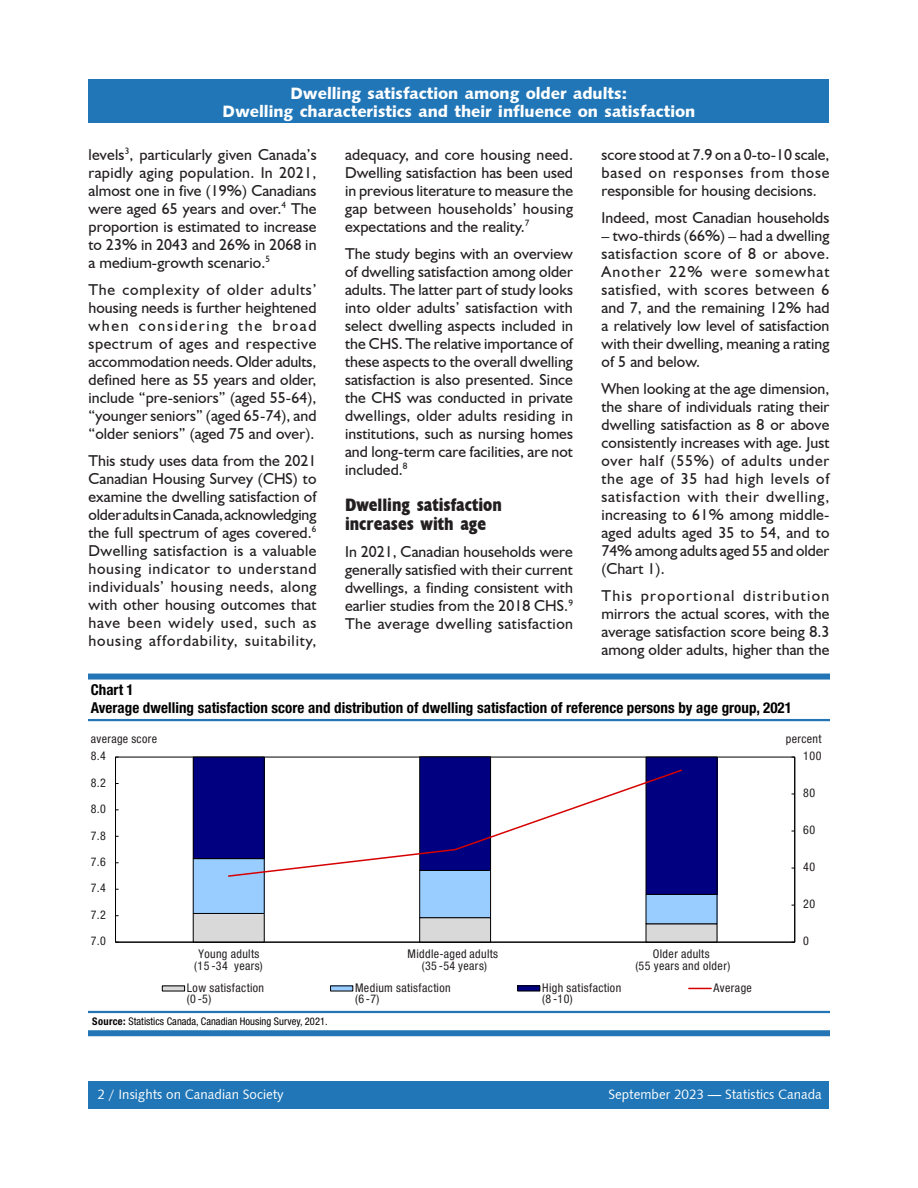
<style>
.page{position:relative;width:918px;height:1188px;background:#fff}
.page>*{position:absolute;margin:0;border:0;box-sizing:border-box;transform-origin:0 0}
.t1{font:700 condensed 18px/18.8px "Humanist 521 BT Xtra";color:#231f20}
.t2{font:16.5px/18px "Humanist 531 BT Black A";color:#fff;text-align:center}
.t3{font:15.75px/18px "Humanist 521 BT";letter-spacing:.005em;color:#231f20;text-align:justify}
.t4{font:700 condensed 15px/18px "Helvetica Neue LT Std";letter-spacing:.005em;color:#000}
.t5{font:13.5px "Humanist 531 BT Roman A";color:#fff}
.t6{font:condensed 12px/12.8px "Helvetica Neue LT Std";letter-spacing:.035em;color:#231f20;text-align:center}
.t7{font:condensed 10.5px "Helvetica Neue LT Std";letter-spacing:.005em;color:#000}
.s1{font-weight:700}
</style>
<div class="page">
<div style="left:88px;top:1081px;width:742px;height:27px;background:#2076b7"></div>
<div style="left:88px;top:80px;width:742px;height:43px;background:#2076b7"></div>
<div style="left:88px;top:674px;width:741px;height:6px;background:#2475b5"></div>
<hr style="left:88px;top:719px;width:741px;height:2px;background:#2475b5">
<div style="left:88px;top:1030px;width:741px;height:6px;background:#2475b5"></div>
<hr style="left:88px;top:1011px;width:741px;height:2px;background:#2475b5">
<div style="left:193px;top:913px;width:71px;height:29px;background:#d9d9d9"></div>
<div style="left:420px;top:918px;width:71px;height:24px;background:#d9d9d9"></div>
<div style="left:646px;top:924px;width:71px;height:18px;background:#d9d9d9"></div>
<div style="left:193px;top:913px;width:72px;height:30px;border:1px solid #000"></div>
<div style="left:419px;top:917px;width:72px;height:26px;border:1px solid #000"></div>
<div style="left:193px;top:859px;width:71px;height:54px;background:#9cf"></div>
<div style="left:420px;top:870px;width:71px;height:48px;background:#9cf"></div>
<div style="left:646px;top:894px;width:71px;height:30px;background:#9cf"></div>
<div style="left:193px;top:858px;width:72px;height:56px;border:1px solid #000"></div>
<div style="left:419px;top:870px;width:72px;height:48px;border:1px solid #000"></div>
<div style="left:193px;top:757px;width:71px;height:102px;background:#000080"></div>
<div style="left:420px;top:757px;width:71px;height:113px;background:#000080"></div>
<div style="left:646px;top:757px;width:71px;height:137px;background:#000080"></div>
<div style="left:193px;top:757px;width:72px;height:102px;border:1px solid #000"></div>
<div style="left:419px;top:756px;width:72px;height:115px;border:1px solid #000"></div>
<div style="left:646px;top:757px;width:71px;height:138px;border:1px solid #000"></div>
<hr style="left:794px;top:757px;width:1px;height:185px;background:#000">
<hr style="left:115px;top:757px;width:1px;height:185px;background:#000">
<hr style="left:116px;top:942px;width:679px;height:1px;background:#000">
<svg style="left:227px;top:768px;width:456px;height:110px"></svg>
<div style="left:162px;top:986px;width:23px;height:5px;background:#d9d9d9"></div>
<div style="left:331px;top:986px;width:22px;height:5px;background:#9cf"></div>
<div style="left:518px;top:986px;width:22px;height:5px;background:#000080"></div>
<svg style="left:689px;top:988px;width:22px;height:1px"></svg>
<p class="t2" style="left:221px;top:83px;width:477px">Education and earnings of Can dia -b rn Bl ck populations</p>
<p class="t2" style="left:223px;top:84px;width:474px">Dwelling satisfaction among older adults:<br>Dwelling characteristics and their influence on satisfaction</p>
<p class="t3" style="left:88px;top:145px;width:230px">levels<sup>3</sup>, particularly given Canada’s rapidly aging population. In 2021, almost one in five (19%) Canadians were aged 65 years and over.<sup>4</sup> The proportion is estimated to increase to 23% in 2043 and 26% in 2068 in a medium-growth scenario.<sup>5</sup></p>
<p class="t3" style="left:88px;top:280px;width:229px">The complexity of older adults’ housing needs is further heightened when considering the broad spectrum of ages and respective accommodation needs. Older adults, defined here as 55 years and older, include “pre-seniors” (aged 55-64), “younger seniors” (aged 65-74), and “older seniors” (aged 75 and over).</p>
<p class="t3" style="left:88px;top:451px;width:230px">This study uses data from the 2021<br>Canadian Housing Survey (CHS) to examine the dwelling satisfaction of older adults in Canada, acknowledging the full spectrum of ages covered.<sup>6<br></sup>Dwelling satisfaction is a valuable housing indicator to understand individuals’ housing needs, along with other housing outcomes that have been widely used, such as housing affordability, suitability,</p>
<p class="t3" style="left:602px;top:145px;width:230px">score stood at 7.9 on a 0-to-10 scale, based on responses from those responsible for housing decisions.</p>
<p class="t3" style="left:602px;top:208px;width:229px">Indeed, most Canadian households</p>
<p class="t3" style="left:602px;top:226px;width:230px">– two-thirds (66%) – had a dwelling satisfaction score of 8 or above.<br>Another 22% were somewhat satisfied, with scores between 6 and 7, and the remaining 12% had a relatively low level of satisfaction with their dwelling, meaning a rating of 5 and below.</p>
<p class="t3" style="left:602px;top:379px;width:230px">When looking at the age dimension, the share of individuals rating their dwelling satisfaction as 8 or above consistently increases with age. Just over half (55%) of adults under the age of 35 had high levels of satisfaction with their dwelling, increasing to 61% among middle&shy;aged adults aged 35 to 54, and to 74% among adults aged 55 and older (Chart 1).</p>
<p class="t3" style="left:602px;top:586px;width:229px">This proportional distribution mirrors the actual scores, with the average satisfaction score being 8.3 among older adults, higher than the</p>
<p class="t4" style="left:91px;top:680px;width:703px">Chart 1<br>Average dwelling satisfaction score and distribution of dwelling satisfaction of reference persons by age group, 2021</p>
<p class="t3" style="left:345px;top:145px;width:230px">adequacy, and core housing need.<br>Dwelling satisfaction has been used in previous literature to measure the gap between households’ housing expectations and the reality.<sup>7</sup></p>
<p class="t3" style="left:345px;top:244px;width:230px">The study begins with an overview of dwelling satisfaction among older adults. The latter part of study looks into older adults’ satisfaction with select dwelling aspects included in the CHS. The relative importance of these aspects to the overall dwelling satisfaction is also presented. Since the CHS was conducted in private dwellings, older adults residing in institutions, such as nursing homes and long-term care facilities, are not included.<sup>8</sup></p>
<p class="t1" style="left:345px;top:495px;width:158px">Dwelling satisfaction increases with age</p>
<p class="t3" style="left:345px;top:542px;width:230px">In 2021, Canadian households were generally satisfied with their current dwellings, a finding consistent with earlier studies from the 2018 CHS.<sup>9<br></sup>The average dwelling satisfaction</p>
<p class="t6" style="left:91px;top:732px;width:68px">average score</p>
<p class="t6" style="left:786px;top:732px;width:37px">percent</p>
<p class="t6" style="left:91px;top:750px;width:17px">8.4</p>
<p class="t6" style="left:91px;top:776px;width:17px">8.2</p>
<p class="t6" style="left:91px;top:802px;width:17px">8.0</p>
<p class="t6" style="left:91px;top:829px;width:17px">7.8</p>
<p class="t6" style="left:91px;top:855px;width:17px">7.6</p>
<p class="t6" style="left:91px;top:882px;width:17px">7.4</p>
<p class="t6" style="left:91px;top:908px;width:17px">7.2</p>
<p class="t6" style="left:91px;top:935px;width:17px">7.0</p>
<p class="t6" style="left:194px;top:947px;width:70px">Young adults (15 -34 years)</p>
<p class="t6" style="left:408px;top:947px;width:92px">Middle-aged adults (35 -54 years)</p>
<p class="t6" style="left:635px;top:947px;width:96px">Older adults<br>(55 years and older)</p>
<p class="t6" style="left:187px;top:982px;width:79px;line-height:11.2px;text-align:left">Low satisfaction (0 -5)</p>
<p class="t6" style="left:355px;top:982px;width:97px;line-height:11.2px;text-align:left">Medium satisfaction (6 -7)</p>
<p class="t6" style="left:542px;top:982px;width:80px;line-height:11.2px;text-align:left">High satisfaction (8 -10)</p>
<p class="t6" style="left:714px;top:981px;width:40px">Average</p>
<p class="t7" style="left:92px;top:1015px;width:237px"><span class="s1">Source:</span> Statistics Canada, Canadian Housing Survey, 2021.</p>
<p class="t6" style="left:803px;top:750px;width:20px">100</p>
<p class="t6" style="left:803px;top:787px;width:13px">80</p>
<p class="t6" style="left:803px;top:824px;width:13px">60</p>
<p class="t6" style="left:803px;top:861px;width:13px">40</p>
<p class="t6" style="left:803px;top:898px;width:13px">20</p>
<p class="t6" style="left:803px;top:935px;width:7px">0</p>
<p class="t5" style="left:98px;top:1086px;width:188px">2 / Insights on Canadian Society</p>
<p class="t5" style="left:608px;top:1086px;width:215px">September 2023 — Statistics Canada</p>
</div>
